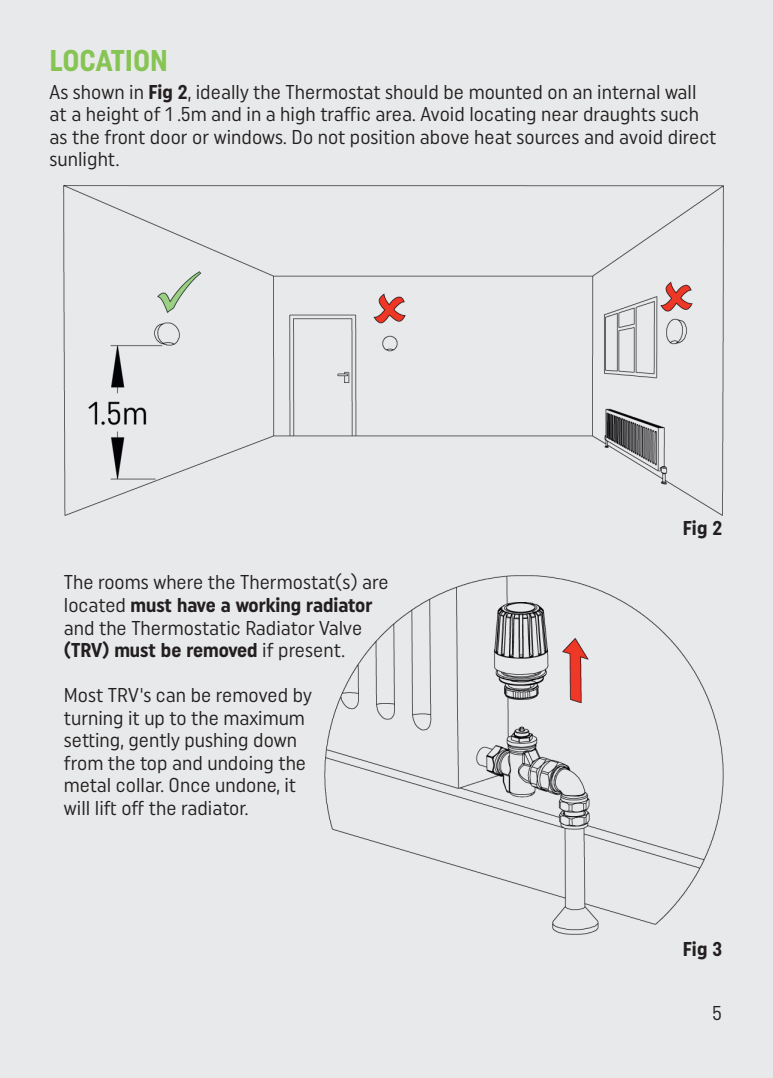
<style>
.page{position:relative;width:773px;height:1078px;background:#fff}
.page>*{position:absolute;margin:0;border:0;box-sizing:border-box;transform-origin:0 0}
.t1{font:700 30px "Uniform Condensed";letter-spacing:-.005em;color:#86c453}
.t2{font:20px/22.5px "Uniform Condensed";color:#231f20}
.t3{font:700 20px "Uniform Condensed";color:#231f20}
.s1{font-weight:700}
</style>
<div class="page">
<div style="left:0;top:0;width:772px;height:1077px;background:#e8e9ea"></div>
<img style="left:64px;top:185px;width:659px;height:330px">
<img style="left:324px;top:575px;width:399px;height:359px">
<h1 class="t1" style="left:50px;top:47px;width:120px">LOCATION</h1>
<p class="t2" style="left:50px;top:81px;width:668px">As shown in <span class="s1">Fig 2</span>, ideally the Thermostat should be mounted on an internal wall at a height of 1 .5m and in a high traffic area. Avoid locating near draughts such as the front door or windows. Do not position above heat sources and avoid direct sunlight.</p>
<p class="t2" style="left:64px;top:572px;width:326px">The rooms where the Thermostat(s) are located <span class="s1">must have a working radiator </span>and the Thermostatic Radiator Valve <span class="s1">(TRV) must be removed</span> if present.</p>
<p class="t2" style="left:64px;top:684px;width:250px">Most TRV's can be removed by turning it up to the maximum setting, gently pushing down from the top and undoing the metal collar. Once undone, it will lift off the radiator.</p>
<p class="t3" style="left:682px;top:518px;width:41px">Fig 2</p>
<p class="t3" style="left:682px;top:939px;width:41px">Fig 3</p>
<p class="t2" style="left:712px;top:1002px;width:11px">5</p>
</div>
